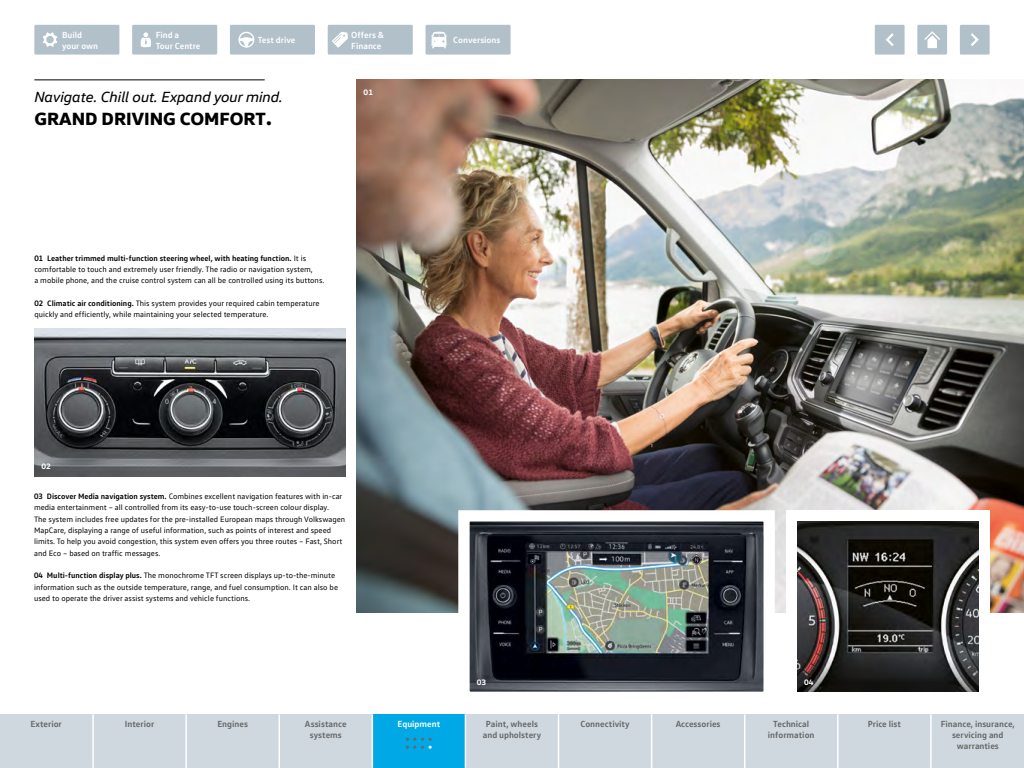
<style>
.page{position:relative;width:1024px;height:768px;background:#fff}
.page>*{position:absolute;margin:0;border:0;box-sizing:border-box;transform-origin:0 0}
.t1{font:800 18px "VW Head";color:#000}
.t2{font:italic 15px "VW Head";letter-spacing:-.01em;color:#000}
.t3{font:700 13px "VW Text";color:#666}
.t4{font:700 9px/10.8px "VW Text";color:#666;text-align:center}
.t5{font:700 9px/10.8px "VW Text";color:#fff}
.t6{font:8px/11.3px "VW Text";color:#000}
.t7{font:700 8px "VW Head";color:#fff}
.s1{font-size:20px}
.s2{font-weight:700}
.s3{color:#fff}
</style>
<div class="page">
<div style="left:0;top:714px;width:1024px;height:54px;background:#ced8de"></div>
<div style="left:35px;top:26px;width:83px;height:27px;background:#b1c0c9"></div>
<div style="left:34px;top:25px;width:85px;height:30px;border:2px solid #b1c0c9"></div>
<svg style="left:43px;top:32px;width:14px;height:15px"></svg>
<div style="left:133px;top:26px;width:83px;height:27px;background:#b1c0c9"></div>
<div style="left:132px;top:25px;width:85px;height:30px;border:2px solid #b1c0c9"></div>
<svg style="left:141px;top:32px;width:10px;height:15px"></svg>
<div style="left:231px;top:26px;width:83px;height:27px;background:#b1c0c9"></div>
<div style="left:230px;top:25px;width:85px;height:30px;border:2px solid #b1c0c9"></div>
<svg style="left:238px;top:32px;width:16px;height:16px"></svg>
<div style="left:329px;top:26px;width:83px;height:27px;background:#b1c0c9"></div>
<div style="left:328px;top:25px;width:85px;height:30px;border:2px solid #b1c0c9"></div>
<svg style="left:332px;top:32px;width:16px;height:16px"></svg>
<hr style="left:34px;top:79px;width:231px;height:1px;background:#000">
<img style="left:34px;top:329px;width:311px;height:147px">
<img style="left:357px;top:79px;width:667px;height:533px">
<img style="left:470px;top:522px;width:293px;height:169px">
<div style="left:458px;top:510px;width:317px;height:193px;border:11px solid #fff"></div>
<div style="left:960px;top:25px;width:30px;height:30px;background:#b1c0c9;border:2px solid #b1c0c9"></div>
<svg style="left:971px;top:33px;width:8px;height:13px"></svg>
<div style="left:917px;top:25px;width:30px;height:30px;background:#b1c0c9;border:2px solid #b1c0c9"></div>
<svg style="left:924px;top:31px;width:16px;height:18px"></svg>
<div style="left:875px;top:25px;width:30px;height:30px;background:#b1c0c9;border:2px solid #b1c0c9"></div>
<svg style="left:886px;top:33px;width:8px;height:13px"></svg>
<div style="left:786px;top:510px;width:204px;height:193px;background:#fff"></div>
<img style="left:798px;top:522px;width:181px;height:136px">
<svg style="left:798px;top:658px;width:181px;height:34px;background:#2a2929"></svg>
<div style="left:372px;top:714px;width:93px;height:54px;background:#00a8e5"></div>
<hr style="left:92px;top:714px;width:2px;height:54px;background:#fff">
<hr style="left:185px;top:714px;width:2px;height:54px;background:#fff">
<hr style="left:279px;top:714px;width:1px;height:54px;background:#fff">
<hr style="left:372px;top:714px;width:1px;height:54px;background:#fff">
<hr style="left:465px;top:714px;width:1px;height:54px;background:#fff">
<hr style="left:558px;top:714px;width:1px;height:54px;background:#fff">
<hr style="left:651px;top:714px;width:1px;height:54px;background:#fff">
<hr style="left:744px;top:714px;width:1px;height:54px;background:#fff">
<hr style="left:837px;top:714px;width:2px;height:54px;background:#fff">
<hr style="left:930px;top:714px;width:2px;height:54px;background:#fff">
<div style="left:427px;top:26px;width:82px;height:27px;background:#b1c0c9"></div>
<div style="left:426px;top:25px;width:85px;height:30px;border:2px solid #b1c0c9"></div>
<svg style="left:431px;top:32px;width:16px;height:16px"></svg>
<p class="t5" style="left:62px;top:29px;width:38px">Build your own</p>
<p class="t5" style="left:156px;top:29px;width:46px">Find a<br>Tour Centre</p>
<p class="t5" style="left:258px;top:34px;width:39px">Test drive</p>
<p class="t5" style="left:351px;top:29px;width:34px">Offers &amp;<br>Finance</p>
<h2 class="t2" style="left:34px;top:88px;width:250px">Navigate. Chill out. Expand your mind.</h2>
<h1 class="t1" style="left:34px;top:106px;width:239px">GRAND DRIVING COMFORT<span class="s1">.</span></h1>
<p class="t7" style="left:364px;top:87px;width:11px">01</p>
<p class="t6" style="left:34px;top:252px;width:292px"><span class="s2">01 Leather trimmed multi-function steering wheel, with heating function.</span> It is comfortable to touch and extremely user friendly. The radio or navigation system,<br>a mobile phone, and the cruise control system can all be controlled using its buttons.</p>
<p class="t6" style="left:34px;top:298px;width:287px"><span class="s2">02 Climatic air conditioning.</span> This system provides your required cabin temperature quickly and efficiently, while maintaining your selected temperature.</p>
<p class="t5" style="left:453px;top:34px;width:49px">Conversions</p>
<p class="t7" style="left:41px;top:461px;width:11px">02</p>
<p class="t6" style="left:34px;top:490px;width:313px"><span class="s2">03 Discover Media navigation system.</span> Combines excellent navigation features with in-car media entertainment – all controlled from its easy-to-use touch-screen colour display.<br>The system includes free updates for the pre-installed European maps through Volkswagen MapCare, displaying a range of useful information, such as points of interest and speed limits. To help you avoid congestion, this system even offers you three routes – Fast, Short and Eco – based on traffic messages.</p>
<p class="t6" style="left:34px;top:570px;width:306px"><span class="s2">04 Multi-function display plus.</span> The monochrome TFT screen displays up-to-the-minute information such as the outside temperature, range, and fuel consumption. It can also be used to operate the driver assist systems and vehicle functions.</p>
<p class="t4" style="left:30px;top:718px;width:33px">Exterior</p>
<p class="t4" style="left:125px;top:718px;width:31px">Interior</p>
<p class="t4" style="left:217px;top:718px;width:32px">Engines</p>
<p class="t4" style="left:305px;top:718px;width:43px">Assistance systems</p>
<p class="t5" style="left:398px;top:718px;width:44px">Equipment</p>
<h3 class="t3" style="left:405px;top:730px;width:29px">• • • •</h3>
<h3 class="t3" style="left:405px;top:738px;width:29px">• • • <span class="s3">•</span></h3>
<p class="t7" style="left:477px;top:677px;width:11px">03</p>
<p class="t7" style="left:804px;top:677px;width:11px">04</p>
<p class="t4" style="left:483px;top:718px;width:60px">Paint, wheels and upholstery</p>
<p class="t4" style="left:580px;top:718px;width:51px">Connectivity</p>
<p class="t4" style="left:676px;top:718px;width:46px">Accessories</p>
<p class="t4" style="left:768px;top:718px;width:48px">Technical information</p>
<p class="t4" style="left:868px;top:718px;width:35px">Price list</p>
<p class="t4" style="left:941px;top:718px;width:76px">Finance, insurance, servicing and warranties</p>
</div>
